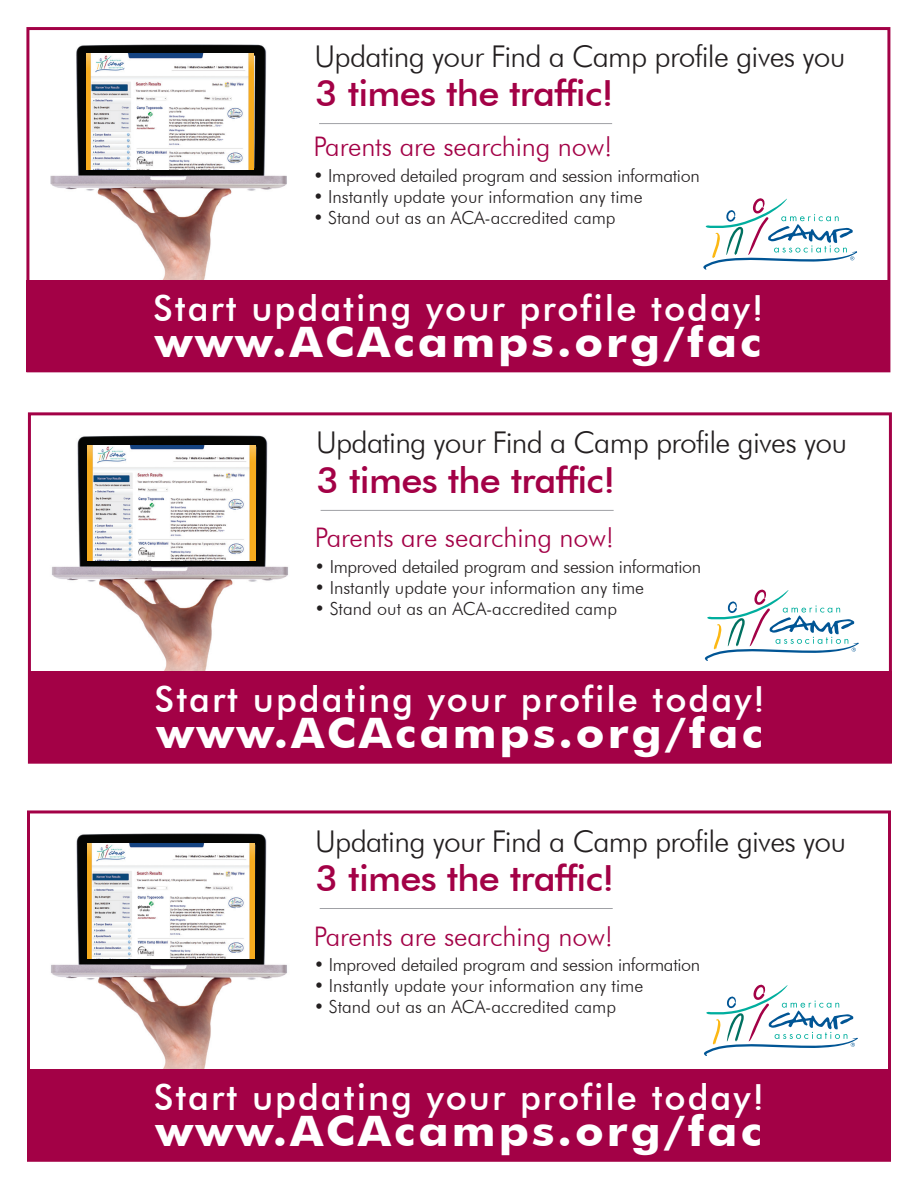
<style>
.page{position:relative;width:918px;height:1188px;background:#fff}
.page>*{position:absolute;margin:0;border:0;box-sizing:border-box;transform-origin:0 0}
.t1{font:700 42px "Futura BT";letter-spacing:.065em;color:#fff;scale:1.1 1}
.t2{font:500 36px "Futura BT";letter-spacing:.055em;color:#fff}
.t3{font:500 36px "Futura BT";letter-spacing:-.02em;color:#a30146;scale:1.05 1}
.t4{font:300 30px "Futura BT";letter-spacing:-.025em;color:#231f20}
.t5{font:300 27px "Futura BT";letter-spacing:-.005em;color:#a30146}
.t6{font:300 18px "Futura BT";color:#231f20}
.t7{font:300 18px "Futura BT";letter-spacing:-.02em;color:#231f20}
</style>
<div class="page">
<img style="left:51px;top:833px;width:269px;height:236px">
<img style="left:87px;top:843px;width:167px;height:115px">
<svg style="left:704px;top:985px;width:154px;height:71px"></svg>
<div style="left:27px;top:1069px;width:864px;height:92px;background:#a30146"></div>
<hr style="left:320px;top:908px;width:293px;height:1px;background:#a0a1a5">
<div style="left:27px;top:810px;width:864px;height:352px;border:3px solid #a30146"></div>
<svg style="left:704px;top:589px;width:155px;height:72px"></svg>
<img style="left:27px;top:418px;width:294px;height:274px">
<img style="left:88px;top:445px;width:167px;height:115px">
<div style="left:28px;top:671px;width:864px;height:92px;background:#a30146"></div>
<hr style="left:321px;top:510px;width:293px;height:1px;background:#a0a1a5">
<div style="left:28px;top:412px;width:864px;height:352px;border:3px solid #a30146"></div>
<svg style="left:703px;top:198px;width:154px;height:72px"></svg>
<img style="left:50px;top:44px;width:237px;height:236px">
<img style="left:86px;top:54px;width:168px;height:115px">
<div style="left:26px;top:280px;width:864px;height:92px;background:#a30146"></div>
<hr style="left:319px;top:123px;width:293px;height:1px;background:#a0a1a5">
<div style="left:26px;top:27px;width:864px;height:345px;border:3px solid #a30146"></div>
<p class="t4" style="left:315px;top:38px;width:533px">Updating your Find a Camp profile gives you</p>
<p class="t3" style="left:315px;top:72px;width:286px">3 times the traffic!</p>
<p class="t5" style="left:313px;top:130px;width:301px">Parents are searching now!</p>
<p class="t7" style="left:313px;top:164px;width:388px">• Improved detailed program and session information</p>
<p class="t6" style="left:313px;top:185px;width:331px">• Instantly update your information any time</p>
<p class="t6" style="left:313px;top:206px;width:304px">• Stand out as an ACA-accredited camp</p>
<p class="t2" style="left:153px;top:286px;width:612px">Start updating your profile today!</p>
<p class="t1" style="left:155px;top:316px;width:553px">www.ACAcamps.org/fac</p>
<p class="t4" style="left:316px;top:425px;width:533px">Updating your Find a Camp profile gives you</p>
<p class="t3" style="left:317px;top:459px;width:286px">3 times the traffic!</p>
<p class="t5" style="left:315px;top:521px;width:301px">Parents are searching now!</p>
<p class="t7" style="left:315px;top:556px;width:388px">• Improved detailed program and session information</p>
<p class="t6" style="left:315px;top:577px;width:331px">• Instantly update your information any time</p>
<p class="t6" style="left:315px;top:598px;width:304px">• Stand out as an ACA-accredited camp</p>
<p class="t2" style="left:155px;top:677px;width:612px">Start updating your profile today!</p>
<p class="t1" style="left:157px;top:707px;width:553px">www.ACAcamps.org/fac</p>
<p class="t4" style="left:315px;top:823px;width:533px">Updating your Find a Camp profile gives you</p>
<p class="t3" style="left:316px;top:857px;width:286px">3 times the traffic!</p>
<p class="t5" style="left:314px;top:920px;width:301px">Parents are searching now!</p>
<p class="t7" style="left:314px;top:954px;width:388px">• Improved detailed program and session information</p>
<p class="t6" style="left:314px;top:975px;width:331px">• Instantly update your information any time</p>
<p class="t6" style="left:314px;top:996px;width:304px">• Stand out as an ACA-accredited camp</p>
<p class="t2" style="left:154px;top:1075px;width:612px">Start updating your profile today!</p>
<p class="t1" style="left:156px;top:1105px;width:553px">www.ACAcamps.org/fac</p>
</div>
